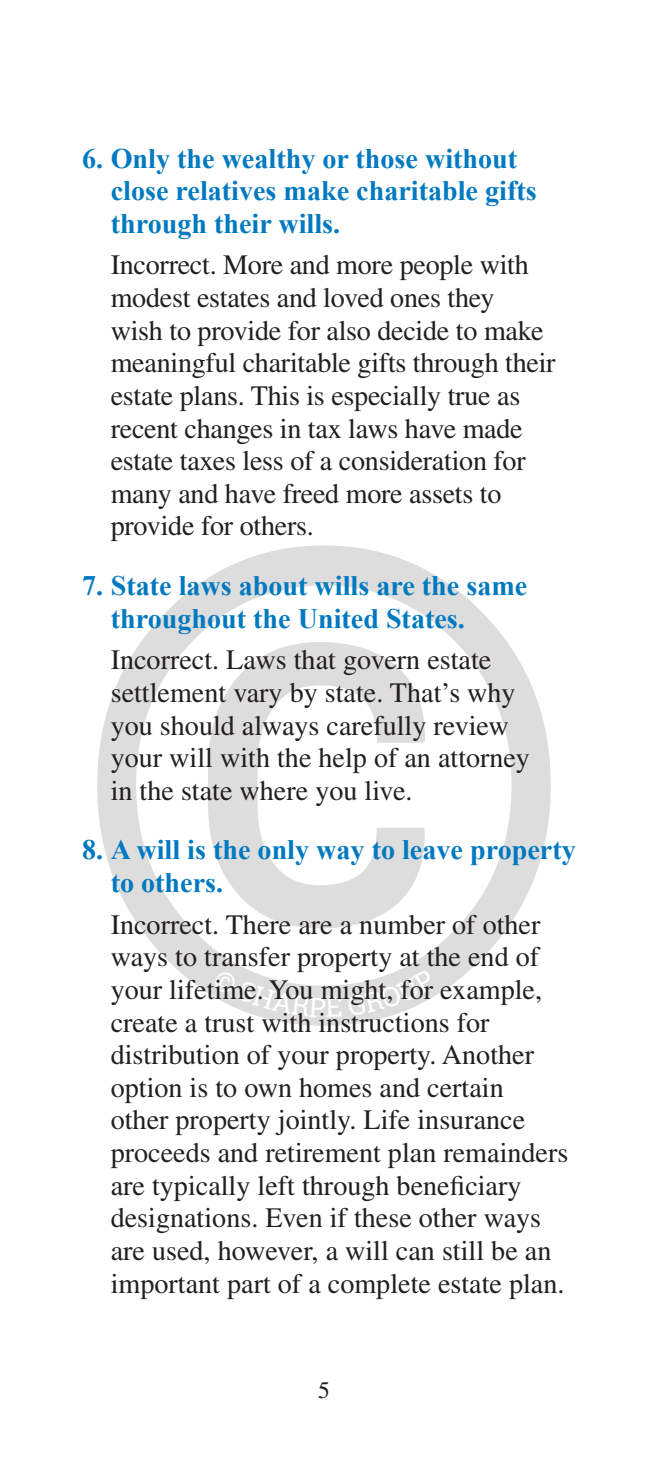
<style>
.page{position:relative;width:648px;height:1458px;background:#fff}
.page>*{position:absolute;margin:0;border:0;box-sizing:border-box;transform-origin:0 0}
.t1{font:28.12px/32.6px "Times";color:#231f20}
.t2{font:700 28.12px/32.6px "Times New Roman";color:#0079c1}
.t3{font:23.62px "Times";color:#231f20}
</style>
<div class="page">
<svg style="left:97px;top:545px;width:454px;height:481px"></svg>
<svg style="left:212px;top:969px;width:224px;height:48px"></svg>
<p class="t2" style="left:111px;top:141px;width:427px;text-indent:-29px">6. Only the wealthy or those without close relatives make charitable gifts through their wills.</p>
<p class="t1" style="left:111px;top:249px;width:446px">Incorrect. More and more people with modest estates and loved ones they<br>wish to provide for also decide to make meaningful charitable gifts through their estate plans. This is especially true as recent changes in tax laws have made estate taxes less of a consideration for many and have freed more assets to provide for others.</p>
<p class="t2" style="left:111px;top:569px;width:418px;text-indent:-29px">7. State laws about wills are the same throughout the United States.</p>
<p class="t1" style="left:111px;top:643px;width:421px">Incorrect. Laws that govern estate settlement vary by state. That’s why you should always carefully review your will with the help of an attorney in the state where you live.</p>
<p class="t2" style="left:111px;top:833px;width:467px;text-indent:-29px">8. A will is the only way to leave property to others.</p>
<p class="t1" style="left:111px;top:908px;width:459px">Incorrect. There are a number of other ways to transfer property at the end of your lifetime. You might, for example, create a trust with instructions for distribution of your property. Another option is to own homes and certain other property jointly. Life insurance proceeds and retirement plan remainders are typically left through beneficiary designations. Even if these other ways are used, however, a will can still be an important part of a complete estate plan.</p>
<p class="t3" style="left:318px;top:1377px;width:13px">5</p>
</div>
